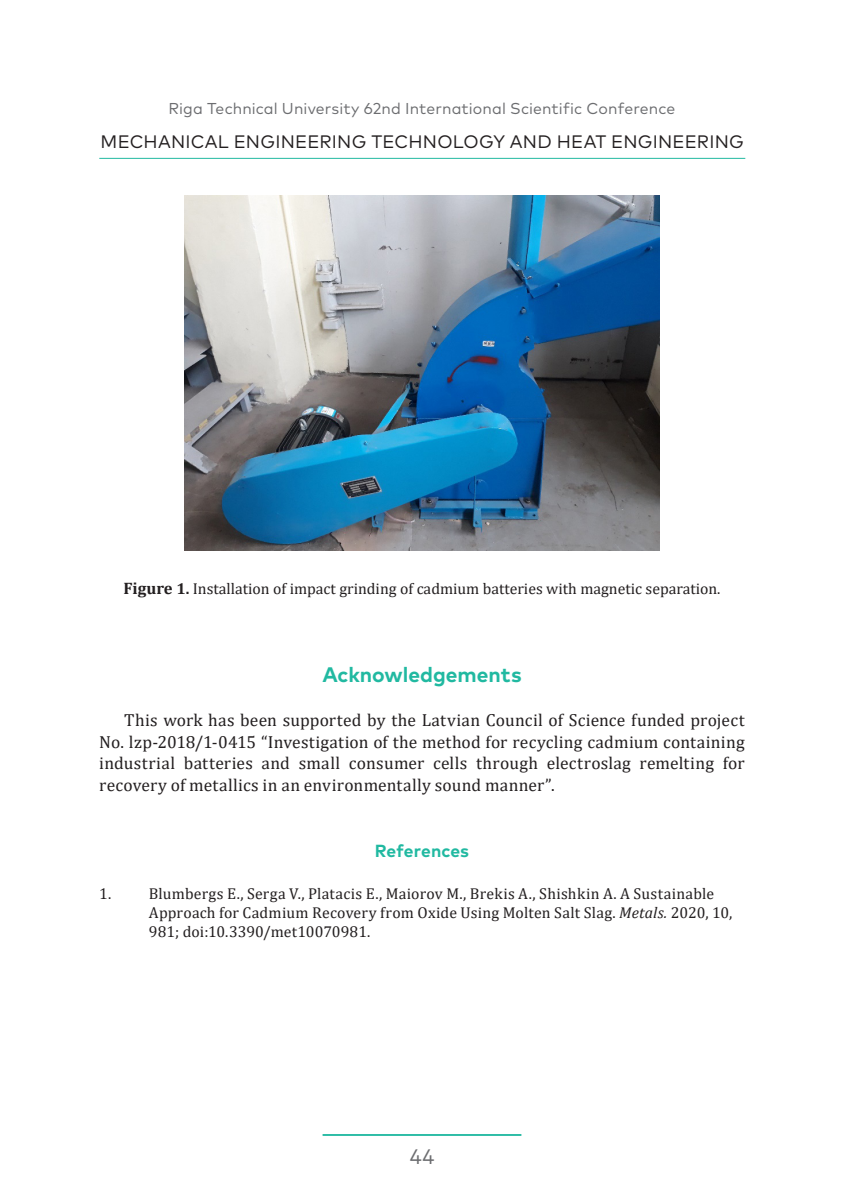
<style>
.page{position:relative;width:844px;height:1191px;background:#fff}
.page>*{position:absolute;margin:0;border:0;box-sizing:border-box;transform-origin:0 0}
._1__virsraksts_tekst{font:700 21px "Mark Pro";color:#21b9a1}
.t1{font:21px "Mark Pro";color:#6c6d70}
.t2{font:18.03px "Mark Pro";letter-spacing:.015em;color:#231f20}
.Pamats{font:17.5px/21.9px "Cambria";letter-spacing:.015em;color:#231f20;text-align:justify}
.virsraksts_literatur{font:700 17.5px "Mark Pro";letter-spacing:.005em;color:#21b9a1}
.literat{font:15.75px/19.2px "Cambria";letter-spacing:.01em;color:#231f20}
.Attela_paraksts{font:15.75px "Cambria";color:#231f20}
.t3{font:15.75px "Mark Pro";letter-spacing:.005em;color:#6c6d70}
.s1{font-weight:700;font-size:16.62px}
.s2{font-weight:700}
.s3{font-style:italic}
</style>
<div class="page">
<hr style="left:99px;top:158px;width:646px;height:1px;background:#21b9a1">
<hr style="left:322px;top:1134px;width:199px;height:1px;background:#21b9a1">
<hr style="left:322px;top:1135px;width:199px;height:1px;background:#21b9a1">
<img style="left:185px;top:195px;width:473px;height:355px">
<p class="t3" style="left:168px;top:96px;width:508px">Riga Technical University 62nd International Scientific Conference</p>
<p class="t2" style="left:101px;top:128px;width:644px">MECHANICAL ENGINEERING TECHNOLOGY AND HEAT ENGINEERING</p>
<p class="Attela_paraksts" style="left:123px;top:580px;width:598px"><span class="s1">Figure</span> <span class="s2">1.</span> Installation of impact grinding of cadmium batteries with magnetic separation.</p>
<p class="_1__virsraksts_tekst" style="left:322px;top:658px;width:201px">Acknowledgements</p>
<p class="Pamats" style="left:99px;top:708px;width:646px;text-indent:25px">This work has been supported by the Latvian Council of Science funded project No. lzp-2018/1-0415 “Investigation of the method for recycling cadmium containing industrial batteries and small consumer cells through electroslag remelting for recovery of metallics in an environmentally sound manner”.</p>
<p class="virsraksts_literatur" style="left:375px;top:837px;width:96px">References</p>
<p class="literat" style="left:149px;top:883px;width:585px;text-indent:-50px">1. Blumbergs E., Serga V., Platacis E., Maiorov M., Brekis A., Shishkin A. A Sustainable<br>Approach for Cadmium Recovery from Oxide Using Molten Salt Slag. <span class="s3">Metals.</span> 2020, 10,<br>981; doi:10.3390/met10070981.</p>
<p class="t1" style="left:409px;top:1140px;width:26px">44</p>
</div>
